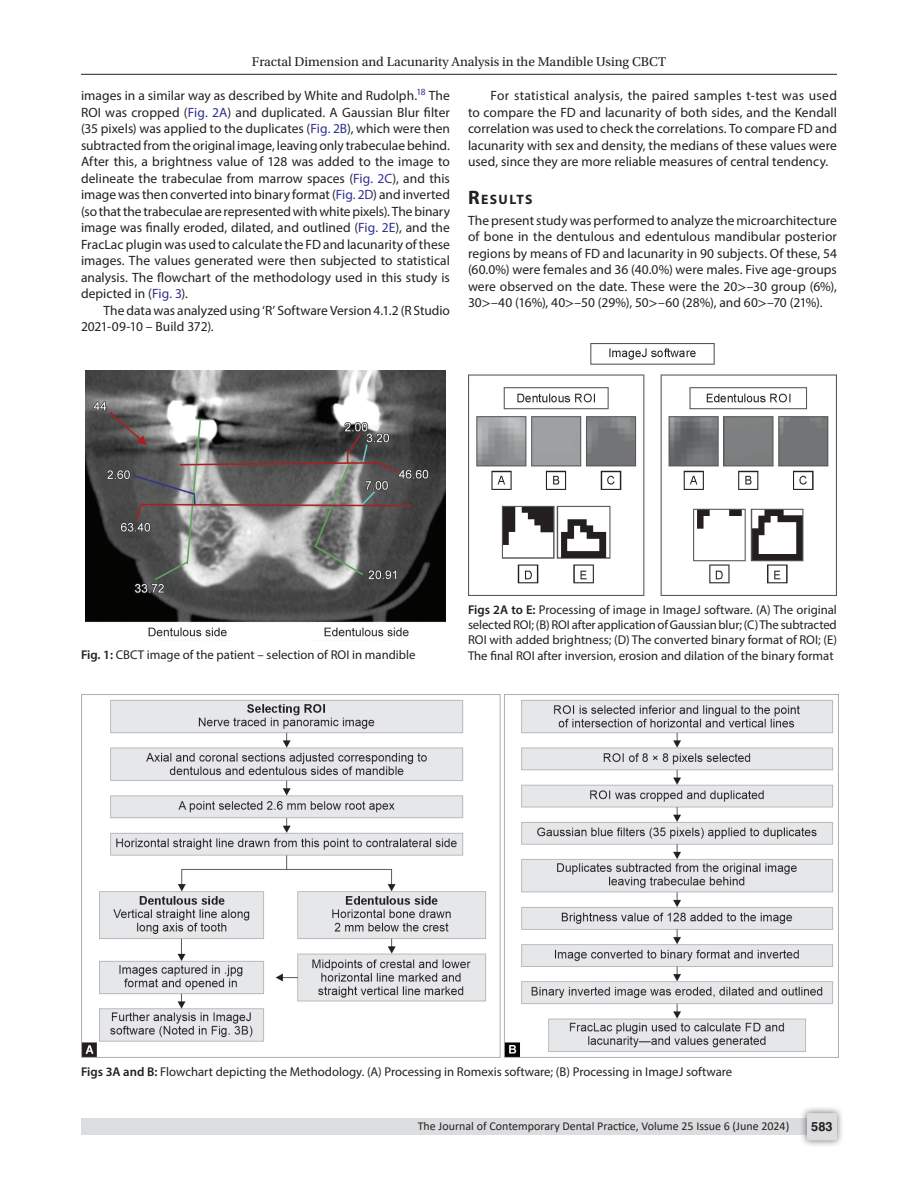
<style>
.page{position:relative;width:918px;height:1188px;background:#fff}
.page>*{position:absolute;margin:0;border:0;box-sizing:border-box;transform-origin:0 0}
.Head-1{font:700 13.65px "Myriad Pro";letter-spacing:.105em;color:#231f20}
.Para-NoIndent{font:13.5px/16.5px "Myriad Pro";letter-spacing:.005em;color:#231f20;text-align:justify}
.Para-Indent{font:13.5px/16.5px "Myriad Pro";color:#231f20}
.t1{font:13.5px "Utopia Std";color:#231f20}
.FigCaption{font:12.75px/15.3px "Myriad Pro";color:#231f20;text-align:justify}
.t2{font:700 12.75px "Helvetica LT Std";color:#231f20}
.t3{font:12px "Calibri";color:#231f20}
.s1{color:#2e3092}
.s2{font-size:19.5px}
.s3{font-family:"STIX General"}
.s4{font-weight:600}
</style>
<div class="page">
<hr style="left:81px;top:74px;width:756px;height:1px;background:#231f20">
<div style="left:81px;top:1119px;width:756px;height:16px;background:#dcdddf"></div>
<div style="left:800px;top:1106px;width:44px;height:41px;background:#231f20;opacity:.61"></div>
<div style="left:807px;top:1113px;width:30px;height:27px;background:#dcdddf;border-radius:2px"></div>
<img style="left:85px;top:371px;width:361px;height:270px">
<img style="left:468px;top:344px;width:368px;height:251px">
<img style="left:81px;top:695px;width:752px;height:362px">
<p class="t1" style="left:252px;top:55px;width:416px">Fractal Dimension and Lacunarity Analysis in the Mandible Using CBCT</p>
<p class="Para-NoIndent" style="left:81px;top:87px;width:371px">images in a similar way as described by White and Rudolph.<sup>18</sup> The ROI was cropped (<span class="s1">Fig. 2A</span>) and duplicated. A Gaussian Blur filter (35 pixels) was applied to the duplicates (<span class="s1">Fig. 2B</span>), which were then subtracted from the original image, leaving only trabeculae behind.<br>After this, a brightness value of 128 was added to the image to delineate the trabeculae from marrow spaces (<span class="s1">Fig. 2C</span>), and this image was then converted into binary format (<span class="s1">Fig. 2D</span>) and inverted (so that the trabeculae are represented with white pixels). The binary image was finally eroded, dilated, and outlined (<span class="s1">Fig. 2E</span>), and the FracLac plugin was used to calculate the FD and lacunarity of these images. The values generated were then subjected to statistical analysis. The flowchart of the methodology used in this study is depicted in (<span class="s1">Fig. 3</span>).</p>
<p class="Para-Indent" style="left:81px;top:302px;width:371px;text-indent:22px">The data was analyzed using ‘R’ Software Version 4.1.2 (R Studio<br>2021-09-10 – Build 372).</p>
<p class="Para-Indent" style="left:468px;top:87px;width:371px;text-align:justify;text-indent:22px">For statistical analysis, the paired samples t-test was used to compare the FD and lacunarity of both sides, and the Kendall correlation was used to check the correlations. To compare FD and lacunarity with sex and density, the medians of these values were used, since they are more reliable measures of central tendency.</p>
<p class="Head-1" style="left:468px;top:190px;width:66px"><span class="s2">R</span>ESULTS</p>
<p class="Para-NoIndent" style="left:468px;top:212px;width:371px">The present study was performed to analyze the microarchitecture of bone in the dentulous and edentulous mandibular posterior regions by means of FD and lacunarity in 90 subjects. Of these, 54 (60.0%) were females and 36 (40.0%) were males. Five age-groups were observed on the date. These were the 20<span class="s3">&gt;</span>–30 group (6%), 30<span class="s3">&gt;</span>–40 (16%), 40<span class="s3">&gt;</span>–50 (29%), 50<span class="s3">&gt;</span>–60 (28%), and 60<span class="s3">&gt;</span>–70 (21%).</p>
<p class="FigCaption" style="left:81px;top:647px;width:336px"><span class="s4">Fig. 1:</span> CBCT image of the patient – selection of ROI in mandible</p>
<p class="FigCaption" style="left:468px;top:602px;width:370px"><span class="s4">Figs 2A to E:</span> Processing of image in ImageJ software. (A) The original selected ROI; (B) ROI after application of Gaussian blur; (C) The subtracted ROI with added brightness; (D) The converted binary format of ROI; (E)<br>The final ROI after inversion, erosion and dilation of the binary format</p>
<p class="FigCaption" style="left:81px;top:1064px;width:653px"><span class="s4">Figs 3A and B:</span> Flowchart depicting the Methodology. (A) Processing in Romexis software; (B) Processing in ImageJ software</p>
<p class="t3" style="left:418px;top:1117px;width:373px">The Journal of Contemporary Dental Practice, Volume 25 Issue 6 (June 2024)</p>
<p class="t2" style="left:811px;top:1119px;width:23px">583</p>
</div>
